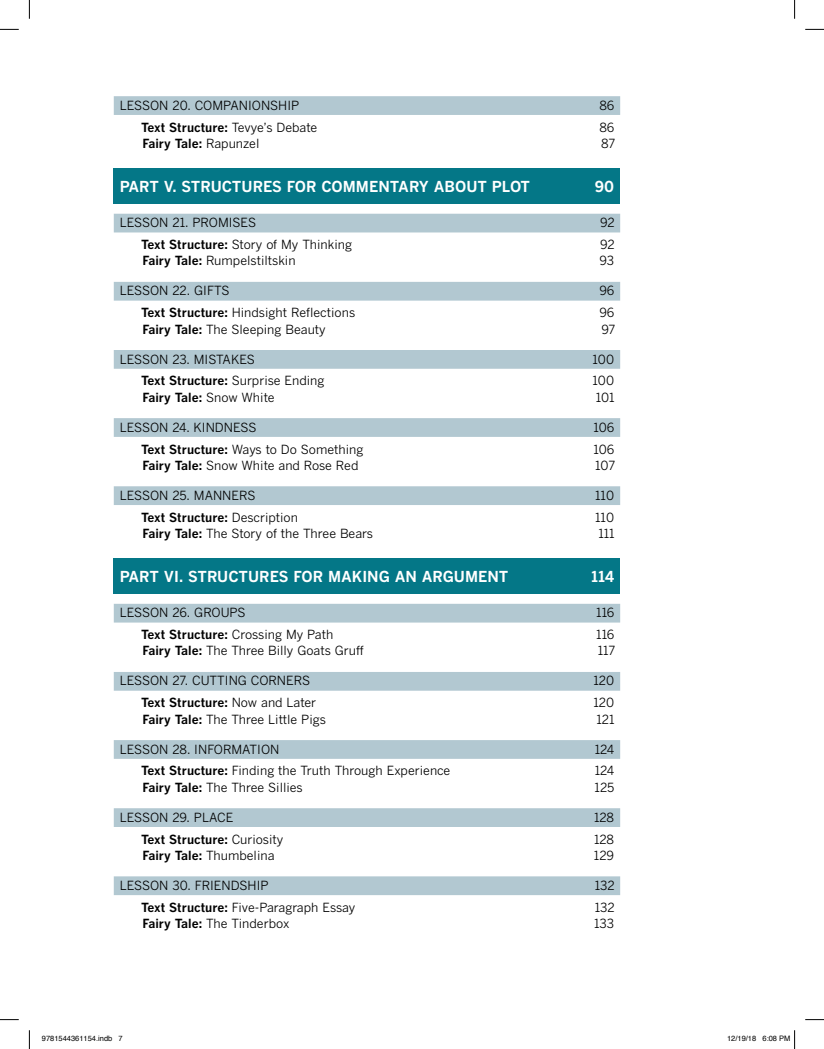
<style>
.page{position:relative;width:824px;height:1049px;background:#fff}
.page>*{position:absolute;margin:0;border:0;box-sizing:border-box;transform-origin:0 0}
.t1{font:700 15px "Benton Gothic";color:#fff}
.t2{font:12.5px "Benton Gothic";color:#000}
.t3{font:700 12.5px "Benton Gothic";color:#000}
.t4{font:7.5px "Helvetica";color:#000}
.s1{font-weight:400}
.s2{font-weight:700}
</style>
<div class="page">
<div style="left:114px;top:96px;width:506px;height:19px;background:#b2c8d1"></div>
<div style="left:114px;top:168px;width:506px;height:35px;background:#047787"></div>
<div style="left:114px;top:214px;width:506px;height:18px;background:#b2c8d1"></div>
<div style="left:114px;top:282px;width:506px;height:19px;background:#b2c8d1"></div>
<div style="left:114px;top:350px;width:506px;height:19px;background:#b2c8d1"></div>
<div style="left:114px;top:418px;width:506px;height:19px;background:#b2c8d1"></div>
<div style="left:114px;top:486px;width:506px;height:19px;background:#b2c8d1"></div>
<div style="left:114px;top:558px;width:506px;height:35px;background:#047787"></div>
<div style="left:114px;top:604px;width:506px;height:18px;background:#b2c8d1"></div>
<div style="left:114px;top:672px;width:506px;height:19px;background:#b2c8d1"></div>
<div style="left:114px;top:740px;width:506px;height:19px;background:#b2c8d1"></div>
<div style="left:114px;top:808px;width:506px;height:19px;background:#b2c8d1"></div>
<div style="left:114px;top:876px;width:506px;height:19px;background:#b2c8d1"></div>
<svg style="left:0;top:29px;width:19px;height:1px"></svg>
<svg style="left:805px;top:29px;width:19px;height:1px"></svg>
<svg style="left:0;top:1019px;width:19px;height:1px"></svg>
<svg style="left:805px;top:1019px;width:19px;height:1px"></svg>
<svg style="left:29px;top:0;width:1px;height:19px"></svg>
<svg style="left:29px;top:1030px;width:1px;height:19px"></svg>
<svg style="left:794px;top:0;width:1px;height:19px"></svg>
<svg style="left:794px;top:1030px;width:1px;height:19px"></svg>
<p class="t2" style="left:120px;top:98px;width:181px">LESSON 20. COMPANIONSHIP</p>
<p class="t2" style="left:599px;top:98px;width:17px">86</p>
<p class="t3" style="left:141px;top:119px;width:178px">Text Structure: <span class="s1">Tevye’s Debate</span></p>
<p class="t2" style="left:599px;top:120px;width:17px">86</p>
<p class="t3" style="left:142px;top:135px;width:119px">Fairy Tale: <span class="s1">Rapunzel</span></p>
<p class="t2" style="left:601px;top:136px;width:16px">87</p>
<p class="t1" style="left:120px;top:177px;width:412px">PART V. STRUCTURES FOR COMMENTARY ABOUT PLOT</p>
<p class="t1" style="left:595px;top:177px;width:21px">90</p>
<p class="t2" style="left:120px;top:215px;width:138px">LESSON 21. PROMISES</p>
<p class="t2" style="left:600px;top:215px;width:16px">92</p>
<p class="t2" style="left:141px;top:237px;width:212px"><span class="s2">Text Structure:</span> Story of My Thinking</p>
<p class="t2" style="left:600px;top:237px;width:16px">92</p>
<p class="t2" style="left:142px;top:253px;width:155px"><span class="s2">Fairy Tale:</span> Rumpelstiltskin</p>
<p class="t2" style="left:599px;top:253px;width:16px">93</p>
<p class="t2" style="left:120px;top:283px;width:111px">LESSON 22. GIFTS</p>
<p class="t2" style="left:599px;top:283px;width:17px">96</p>
<p class="t2" style="left:141px;top:305px;width:216px"><span class="s2">Text Structure:</span> Hindsight Reflections</p>
<p class="t2" style="left:599px;top:305px;width:17px">96</p>
<p class="t2" style="left:142px;top:321px;width:185px"><span class="s2">Fairy Tale:</span> The Sleeping Beauty</p>
<p class="t2" style="left:601px;top:321px;width:15px">97</p>
<p class="t2" style="left:120px;top:351px;width:137px">LESSON 23. MISTAKES</p>
<p class="t2" style="left:592px;top:351px;width:23px">100</p>
<p class="t3" style="left:141px;top:373px;width:185px">Text Structure: <span class="s1">Surprise Ending</span></p>
<p class="t2" style="left:592px;top:373px;width:23px">100</p>
<p class="t3" style="left:142px;top:389px;width:134px">Fairy Tale: <span class="s1">Snow White</span></p>
<p class="t2" style="left:596px;top:390px;width:20px">101</p>
<p class="t2" style="left:120px;top:420px;width:138px">LESSON 24. KINDNESS</p>
<p class="t2" style="left:593px;top:420px;width:23px">106</p>
<p class="t2" style="left:141px;top:441px;width:224px"><span class="s2">Text Structure:</span> Ways to Do Something</p>
<p class="t2" style="left:593px;top:441px;width:23px">106</p>
<p class="t2" style="left:142px;top:458px;width:218px"><span class="s2">Fairy Tale:</span> Snow White and Rose Red</p>
<p class="t2" style="left:595px;top:458px;width:22px">107</p>
<p class="t2" style="left:120px;top:488px;width:137px">LESSON 25. MANNERS</p>
<p class="t2" style="left:595px;top:488px;width:20px">110</p>
<p class="t3" style="left:141px;top:509px;width:158px">Text Structure: <span class="s1">Description</span></p>
<p class="t2" style="left:595px;top:510px;width:20px">110</p>
<p class="t2" style="left:142px;top:526px;width:232px"><span class="s2">Fairy Tale:</span> The Story of the Three Bears</p>
<p class="t2" style="left:598px;top:526px;width:18px">111</p>
<p class="t1" style="left:120px;top:567px;width:390px">PART VI. STRUCTURES FOR MAKING AN ARGUMENT</p>
<p class="t1" style="left:591px;top:567px;width:25px">114</p>
<p class="t2" style="left:120px;top:605px;width:127px">LESSON 26. GROUPS</p>
<p class="t2" style="left:596px;top:605px;width:20px">116</p>
<p class="t3" style="left:141px;top:627px;width:194px">Text Structure: <span class="s1">Crossing My Path</span></p>
<p class="t2" style="left:596px;top:627px;width:20px">116</p>
<p class="t2" style="left:142px;top:643px;width:223px"><span class="s2">Fairy Tale:</span> The Three Billy Goats Gruff</p>
<p class="t2" style="left:598px;top:643px;width:19px">117</p>
<p class="t2" style="left:120px;top:673px;width:192px">LESSON 27. CUTTING CORNERS</p>
<p class="t2" style="left:593px;top:673px;width:22px">120</p>
<p class="t3" style="left:141px;top:695px;width:177px">Text Structure: <span class="s1">Now and Later</span></p>
<p class="t2" style="left:593px;top:695px;width:22px">120</p>
<p class="t2" style="left:142px;top:711px;width:185px"><span class="s2">Fairy Tale:</span> The Three Little Pigs</p>
<p class="t2" style="left:596px;top:711px;width:20px">121</p>
<p class="t2" style="left:120px;top:741px;width:161px">LESSON 28. INFORMATION</p>
<p class="t2" style="left:595px;top:741px;width:21px">124</p>
<p class="t2" style="left:141px;top:763px;width:311px"><span class="s2">Text Structure:</span> Finding the Truth Through Experience</p>
<p class="t2" style="left:595px;top:763px;width:21px">124</p>
<p class="t2" style="left:142px;top:780px;width:162px"><span class="s2">Fairy Tale:</span> The Three Sillies</p>
<p class="t2" style="left:594px;top:780px;width:21px">125</p>
<p class="t2" style="left:120px;top:810px;width:115px">LESSON 29. PLACE</p>
<p class="t2" style="left:594px;top:810px;width:22px">128</p>
<p class="t3" style="left:141px;top:831px;width:144px">Text Structure: <span class="s1">Curiosity</span></p>
<p class="t2" style="left:594px;top:831px;width:22px">128</p>
<p class="t3" style="left:142px;top:847px;width:134px">Fairy Tale: <span class="s1">Thumbelina</span></p>
<p class="t2" style="left:594px;top:848px;width:22px">129</p>
<p class="t2" style="left:120px;top:878px;width:151px">LESSON 30. FRIENDSHIP</p>
<p class="t2" style="left:595px;top:878px;width:21px">132</p>
<p class="t2" style="left:141px;top:900px;width:216px"><span class="s2">Text Structure:</span> Five-Paragraph Essay</p>
<p class="t2" style="left:595px;top:900px;width:21px">132</p>
<p class="t2" style="left:142px;top:916px;width:148px"><span class="s2">Fairy Tale:</span> The Tinderbox</p>
<p class="t2" style="left:594px;top:916px;width:21px">133</p>
<p class="t4" style="left:42px;top:1033px;width:82px">9781544361154.indb 7</p>
<p class="t4" style="left:727px;top:1033px;width:65px">12/19/18 6:08 PM</p>
</div>
